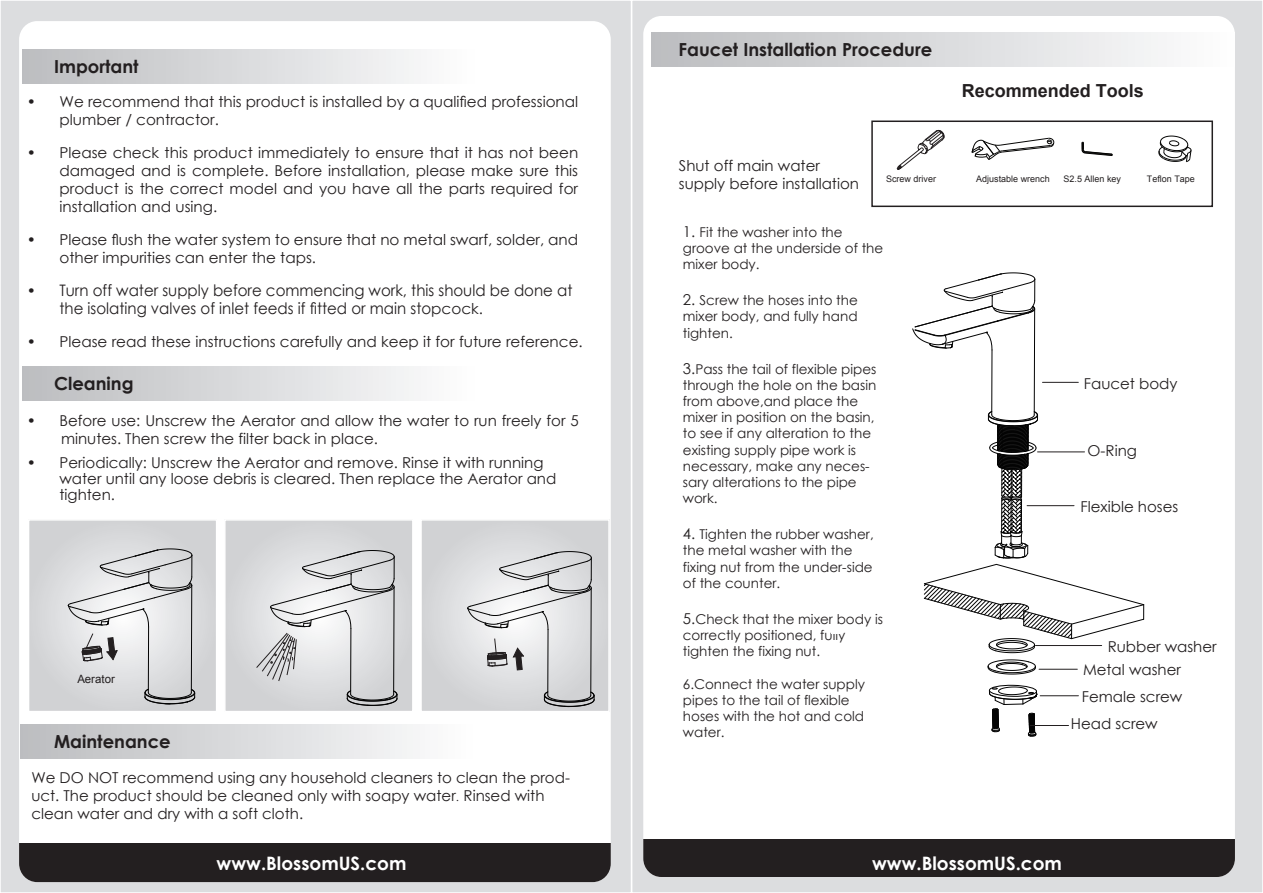
<style>
.page{position:relative;width:1263px;height:893px;background:#fff}
.page>*{position:absolute;margin:0;border:0;box-sizing:border-box;transform-origin:0 0}
.t1{font:700 18.45px "Century Gothic";color:#fff}
.t2{font:700 18px "Century Gothic";color:#231f20}
.t3{font:700 18px "Arial";color:#231f20}
.t4{font:15.75px/18px "Century Gothic";color:#231f20;scale:.95 1}
.t5{font:15px/18px "Century Gothic";color:#231f20}
.t6{font:13.5px/16.2px "Century Gothic";color:#231f20}
.t7{font:11.4px "Arial";color:#231f20}
.t8{font:9px "Arial";color:#231f20}
.s1{font-size:15px}
.s2{font-family:"Adobe Song Std";font-weight:300}
</style>
<div class="page">
<div style="left:631px;top:0;width:632px;height:893px;background:#dcdddf"></div>
<div style="left:643px;top:16px;width:592px;height:861px;background:#fff;border-radius:18px"></div>
<div style="left:643px;top:838px;width:592px;height:39px;background:#231f20"></div>
<div style="left:651px;top:33px;width:584px;height:34px;background:linear-gradient(to right,#bbbcbf,#fdfdfd)"></div>
<div style="left:871px;top:121px;width:342px;height:86px;border:2px solid #231f20"></div>
<svg style="left:1081px;top:142px;width:32px;height:14px"></svg>
<svg style="left:1158px;top:136px;width:33px;height:26px"></svg>
<svg style="left:971px;top:138px;width:83px;height:22px"></svg>
<svg style="left:896px;top:130px;width:49px;height:40px"></svg>
<div style="left:0;top:0;width:631px;height:893px;background:#dcdddf"></div>
<div style="left:19px;top:21px;width:592px;height:861px;background:#fff;border-radius:18px"></div>
<div style="left:19px;top:843px;width:592px;height:39px;background:#231f20"></div>
<div style="left:22px;top:49px;width:452px;height:34px;background:linear-gradient(to right,#bbbdbf,#fdfdfd)"></div>
<div style="left:22px;top:366px;width:452px;height:35px;background:linear-gradient(to right,#bbbdbf,#fdfdfd)"></div>
<div style="left:21px;top:724px;width:452px;height:34px;background:linear-gradient(to right,#bbbdbf,#fdfdfd)"></div>
<div style="left:29px;top:520px;width:188px;height:192px;background:#d4d5d7"></div>
<div style="left:28px;top:519px;width:189px;height:193px;border:2px solid #fff"></div>
<div style="left:225px;top:520px;width:188px;height:192px;background:#d3d4d6"></div>
<div style="left:224px;top:519px;width:190px;height:193px;border:2px solid #fff"></div>
<svg style="left:423px;top:522px;width:184px;height:187px;background:#d8d9db"></svg>
<div style="left:420px;top:519px;width:190px;height:193px;border:2px solid #fff"></div>
<svg style="left:487px;top:639px;width:37px;height:32px"></svg>
<svg style="left:987px;top:659px;width:49px;height:16px"></svg>
<svg style="left:923px;top:411px;width:221px;height:242px"></svg>
<svg style="left:989px;top:686px;width:48px;height:51px"></svg>
<div style="left:989px;top:685px;width:48px;height:12px;border:1px solid #030303;border-radius:50%"></div>
<hr style="left:991px;top:350px;width:1px;height:65px;background:#030303">
<hr style="left:1034px;top:309px;width:1px;height:106px;background:#030303">
<svg style="left:912px;top:272px;width:123px;height:79px"></svg>
<hr style="left:1042px;top:382px;width:36px;height:1px;background:#231f20">
<hr style="left:1037px;top:451px;width:47px;height:1px;background:#231f20">
<hr style="left:1027px;top:505px;width:47px;height:1px;background:#231f20">
<hr style="left:1035px;top:645px;width:67px;height:1px;background:#231f20">
<hr style="left:1039px;top:669px;width:38px;height:1px;background:#231f20">
<hr style="left:1040px;top:695px;width:38px;height:1px;background:#231f20">
<hr style="left:1030px;top:725px;width:38px;height:1px;background:#231f20">
<svg style="left:144px;top:688px;width:51px;height:17px"></svg>
<hr style="left:148px;top:627px;width:1px;height:65px;background:#030303">
<hr style="left:191px;top:585px;width:1px;height:108px;background:#030303">
<svg style="left:67px;top:548px;width:126px;height:113px"></svg>
<svg style="left:346px;top:690px;width:52px;height:16px"></svg>
<hr style="left:350px;top:628px;width:1px;height:66px;background:#030303">
<hr style="left:393px;top:587px;width:1px;height:107px;background:#030303">
<svg style="left:256px;top:550px;width:139px;height:131px"></svg>
<svg style="left:543px;top:691px;width:52px;height:16px"></svg>
<hr style="left:547px;top:630px;width:1px;height:65px;background:#030303">
<hr style="left:590px;top:588px;width:2px;height:107px;background:#030303">
<svg style="left:467px;top:551px;width:125px;height:79px"></svg>
<p class="t2" style="left:54px;top:55px;width:86px">Important</p>
<p class="t5" style="left:59px;top:93px;width:520px;text-indent:-33px">• We recommend that this product is installed by a qualified professional plumber / contractor.</p>
<p class="t5" style="left:59px;top:144px;width:520px;text-align:justify;text-indent:-33px">• Please check this product immediately to ensure that it has not been damaged and is complete. Before installation, please make sure this product is the correct model and you have all the parts required for installation and using.</p>
<p class="t5" style="left:59px;top:231px;width:520px;text-indent:-33px">• Please flush the water system to ensure that no metal swarf, solder, and other impurities can enter the taps.</p>
<p class="t4" style="left:59px;top:281px;width:541px;text-indent:-33px"><span class="s1">•</span> Turn off water supply before commencing work, this should be done at the isolating valves of inlet feeds if fitted or main sto<span class="s1">pcock.</span></p>
<p class="t5" style="left:27px;top:333px;width:557px">• Please read these instructions carefully and keep it for future reference.</p>
<p class="t2" style="left:54px;top:372px;width:81px">Cleaning</p>
<p class="t5" style="left:61px;top:411px;width:519px;text-indent:-34px">• Before use: Unscrew the Aerator and allow the water to run freely for 5 minutes. Then screw the filter back in place.</p>
<p class="t5" style="left:59px;top:454px;width:498px;line-height:16.2px;text-indent:-33px">• Periodically: Unscrew the Aerator and remove. Rinse it with running water until any loose debris is cleared. Then replace the Aerator and tighten.</p>
<p class="t7" style="left:77px;top:672px;width:39px">Aerator</p>
<p class="t2" style="left:54px;top:730px;width:118px">Maintenance</p>
<p class="t5" style="left:31px;top:768px;width:540px">We DO NOT recommend using any household cleaners to clean the prod&shy;uct. The product should be cleaned only with soapy water<span class="s2">.</span> Rinsed with clean water and dry with a soft cloth.</p>
<p class="t2" style="left:678px;top:38px;width:255px">Faucet Installation Procedure</p>
<p class="t3" style="left:962px;top:78px;width:184px">Recommended Tools</p>
<p class="t5" style="left:679px;top:156px;width:182px">Shut off main water supply before installation</p>
<p class="t6" style="left:683px;top:224px;width:202px"><span class="s1">1.</span> Fit the washer into the groove at the underside of the mixer body.</p>
<p class="t6" style="left:683px;top:292px;width:176px;text-align:justify"><span class="s1">2.</span> Screw the hoses into the mixer body, and fully hand tighten.</p>
<p class="t6" style="left:683px;top:360px;width:195px"><span class="s1">3.</span>Pass the tail of flexible pipes through the hole on the basin from above,and place the mixer in position on the basin, to see if any alteration to the existing supply pipe work is necessary, make any neces&shy;sary alterations to the pipe work.</p>
<p class="t6" style="left:683px;top:526px;width:192px"><span class="s1">4.</span> Tighten the rubber washer, the metal washer with the fixing nut from the under-side of the counter.</p>
<p class="t6" style="left:683px;top:611px;width:202px"><span class="s1">5.</span>Check that the mixer body is correctly positioned, fully tighten the fixing nut.</p>
<p class="t6" style="left:683px;top:675px;width:184px">6.Connect the water supply pipes to the tail of flexible hoses with the hot and cold water.</p>
<p class="t8" style="left:886px;top:173px;width:52px">Screw driver</p>
<p class="t8" style="left:976px;top:173px;width:75px">Adjustable wrench</p>
<p class="t8" style="left:1063px;top:173px;width:59px">S2.5 Allen key</p>
<p class="t8" style="left:1147px;top:173px;width:50px">Teflon Tape</p>
<p class="t5" style="left:1084px;top:375px;width:95px">Faucet body</p>
<p class="t5" style="left:1087px;top:441px;width:51px">O-Ring</p>
<p class="t5" style="left:1080px;top:498px;width:99px">Flexible hoses</p>
<p class="t5" style="left:1083px;top:635px;width:135px;line-height:22.6px;text-indent:25px">Rubber washer<br>Metal washer</p>
<p class="t5" style="left:1071px;top:683px;width:113px;line-height:27px;text-indent:11px">Female screw<br>Head screw</p>
<p class="t1" style="left:217px;top:851px;width:191px">www.BlossomUS.com</p>
<p class="t1" style="left:872px;top:851px;width:191px">www.BlossomUS.com</p>
</div>
